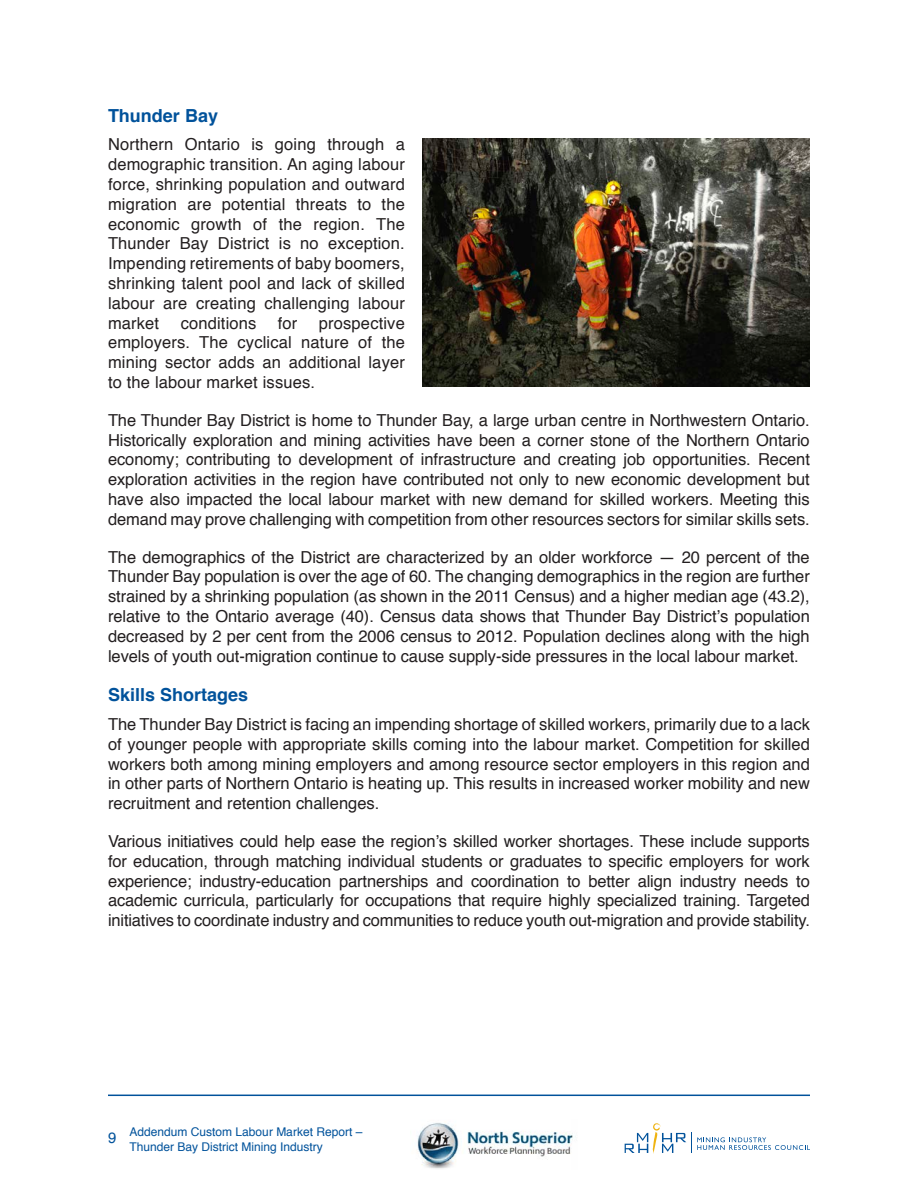
<style>
.page{position:relative;width:918px;height:1188px;background:#fff}
.page>*{position:absolute;margin:0;border:0;box-sizing:border-box;transform-origin:0 0}
.blue_subhead{font:700 18px "Helvetica";color:#01529b}
.body_copy{font:16.5px/19.8px "Helvetica";color:#231f20;text-align:justify}
.t1{font:12px/14.4px "Helvetica";color:#01529b}
.s1{font-size:15px}
</style>
<div class="page">
<hr style="left:108px;top:1095px;width:702px;height:1px;background:#01529b">
<svg style="left:624px;top:1123px;width:186px;height:31px"></svg>
<img style="left:417px;top:1123px;width:156px;height:44px">
<img style="left:423px;top:139px;width:387px;height:248px">
<p class="blue_subhead" style="left:108px;top:101px;width:112px">Thunder Bay</p>
<p class="body_copy" style="left:108px;top:135px;width:298px">Northern Ontario is going through a demographic transition. An aging labour force, shrinking population and outward migration are potential threats to the economic growth of the region. The Thunder Bay District is no exception.<br>Impending retirements of baby boomers, shrinking talent pool and lack of skilled labour are creating challenging labour market</p>
<p class="body_copy" style="left:181px;top:313px;width:77px">conditions</p>
<p class="body_copy" style="left:278px;top:313px;width:21px">for</p>
<p class="body_copy" style="left:108px;top:313px;width:298px;text-indent:211px">prospective employers. The cyclical nature of the mining sector adds an additional layer to the labour market issues.</p>
<p class="body_copy" style="left:108px;top:411px;width:703px">The Thunder Bay District is home to Thunder Bay, a large urban centre in Northwestern Ontario.<br>Historically exploration and mining activities have been a corner stone of the Northern Ontario economy; contributing to development of infrastructure and creating job opportunities. Recent exploration activities in the region have contributed not only to new economic development but have also impacted the local labour market with new demand for skilled workers. Meeting this demand may prove challenging with competition from other resources sectors for similar skills sets.</p>
<p class="body_copy" style="left:108px;top:547px;width:703px">The demographics of the District are characterized by an older workforce — 20 percent of the Thunder Bay population is over the age of 60. The changing demographics in the region are further strained by a shrinking population (as shown in the 2011 Census) and a higher median age (43.2), relative to the Ontario average (40). Census data shows that Thunder Bay District’s population decreased by 2 per cent from the 2006 census to 2012. Population declines along with the high levels of youth out-migration continue to cause supply-side pressures in the local labour market.</p>
<p class="blue_subhead" style="left:108px;top:680px;width:142px">Skills Shortages</p>
<p class="body_copy" style="left:108px;top:715px;width:704px">The Thunder Bay District is facing an impending shortage of skilled workers, primarily due to a lack of younger people with appropriate skills coming into the labour market. Competition for skilled workers both among mining employers and among resource sector employers in this region and in other parts of Northern Ontario is heating up. This results in increased worker mobility and new recruitment and retention challenges.</p>
<p class="body_copy" style="left:108px;top:832px;width:703px">Various initiatives could help ease the region’s skilled worker shortages. These include supports for education, through matching individual students or graduates to specific employers for work experience; industry-education partnerships and coordination to better align industry needs to academic curricula, particularly for occupations that require highly specialized training. Targeted initiatives to coordinate industry and communities to reduce youth out-migration and provide stability.</p>
<p class="t1" style="left:130px;top:1125px;width:234px;text-indent:-22px"><span class="s1">9</span> Addendum Custom Labour Market Report –<br>Thunder Bay District Mining Industry</p>
</div>
